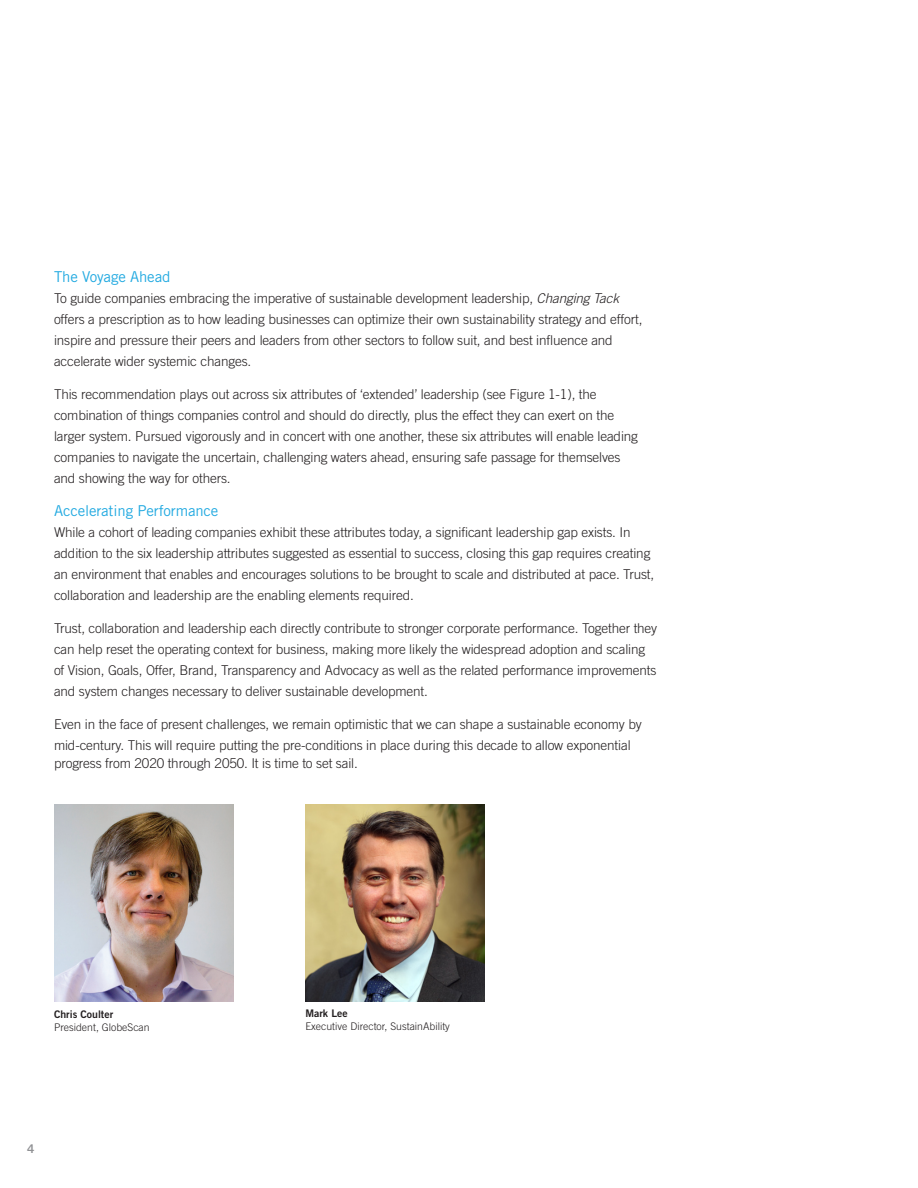
<style>
.page{position:relative;width:918px;height:1188px;background:#fff}
.page>*{position:absolute;margin:0;border:0;box-sizing:border-box;transform-origin:0 0}
.t1{font:15px "Trade Gothic";letter-spacing:-.01em;color:#24aae1}
.t2{font:300 13.5px/21px "Trade Gothic";letter-spacing:-.01em;color:#231f20}
.t3{font:12px "Trade Gothic Bold Two";color:#919295}
.t4{font:300 10.5px "Trade Gothic";color:#231f20}
.t5{font:10.5px "Trade Gothic Bold Two";color:#231f20}
.s1{font-style:italic}
</style>
<div class="page">
<img style="left:54px;top:805px;width:179px;height:197px">
<img style="left:305px;top:805px;width:180px;height:197px">
<p class="t1" style="left:54px;top:267px;width:118px">The Voyage Ahead</p>
<p class="t2" style="left:54px;top:287px;width:567px">To guide companies embracing the imperative of sustainable development leadership, <span class="s1">Changing Tack</span></p>
<p class="t2" style="left:54px;top:308px;width:590px">offers a prescription as to how leading businesses can optimize their own sustainability strategy and effort, inspire and pressure their peers and leaders from other sectors to follow suit, and best influence and accelerate wider systemic changes.</p>
<p class="t2" style="left:54px;top:383px;width:585px">This recommendation plays out across six attributes of ‘extended’ leadership (see Figure 1-1), the combination of things companies control and should do directly, plus the effect they can exert on the larger system. Pursued vigorously and in concert with one another, these six attributes will enable leading companies to navigate the uncertain, challenging waters ahead, ensuring safe passage for themselves</p>
<p class="t2" style="left:54px;top:467px;width:178px">and showing the way for others.</p>
<p class="t1" style="left:54px;top:501px;width:166px">Accelerating Performance</p>
<p class="t2" style="left:54px;top:521px;width:602px">While a cohort of leading companies exhibit these attributes today, a significant leadership gap exists. In addition to the six leadership attributes suggested as essential to success, closing this gap requires creating an environment that enables and encourages solutions to be brought to scale and distributed at pace. Trust, collaboration and leadership are the enabling elements required.</p>
<p class="t2" style="left:54px;top:617px;width:605px">Trust, collaboration and leadership each directly contribute to stronger corporate performance. Together they can help reset the operating context for business, making more likely the widespread adoption and scaling of Vision, Goals, Offer, Brand, Transparency and Advocacy as well as the related performance improvements and system changes necessary to deliver sustainable development.</p>
<p class="t2" style="left:54px;top:713px;width:589px">Even in the face of present challenges, we remain optimistic that we can shape a sustainable economy by mid-century. This will require putting the pre-conditions in place during this decade to allow exponential</p>
<p class="t2" style="left:54px;top:752px;width:305px">progress from 2020 through 2050. It is time to set sail.</p>
<p class="t5" style="left:54px;top:1008px;width:61px">Chris Coulter</p>
<p class="t4" style="left:54px;top:1021px;width:97px">President, GlobeScan</p>
<p class="t3" style="left:27px;top:1142px;width:9px">4</p>
<p class="t5" style="left:305px;top:1007px;width:44px">Mark Lee</p>
<p class="t4" style="left:305px;top:1020px;width:146px">Executive Director, SustainAbility</p>
</div>
